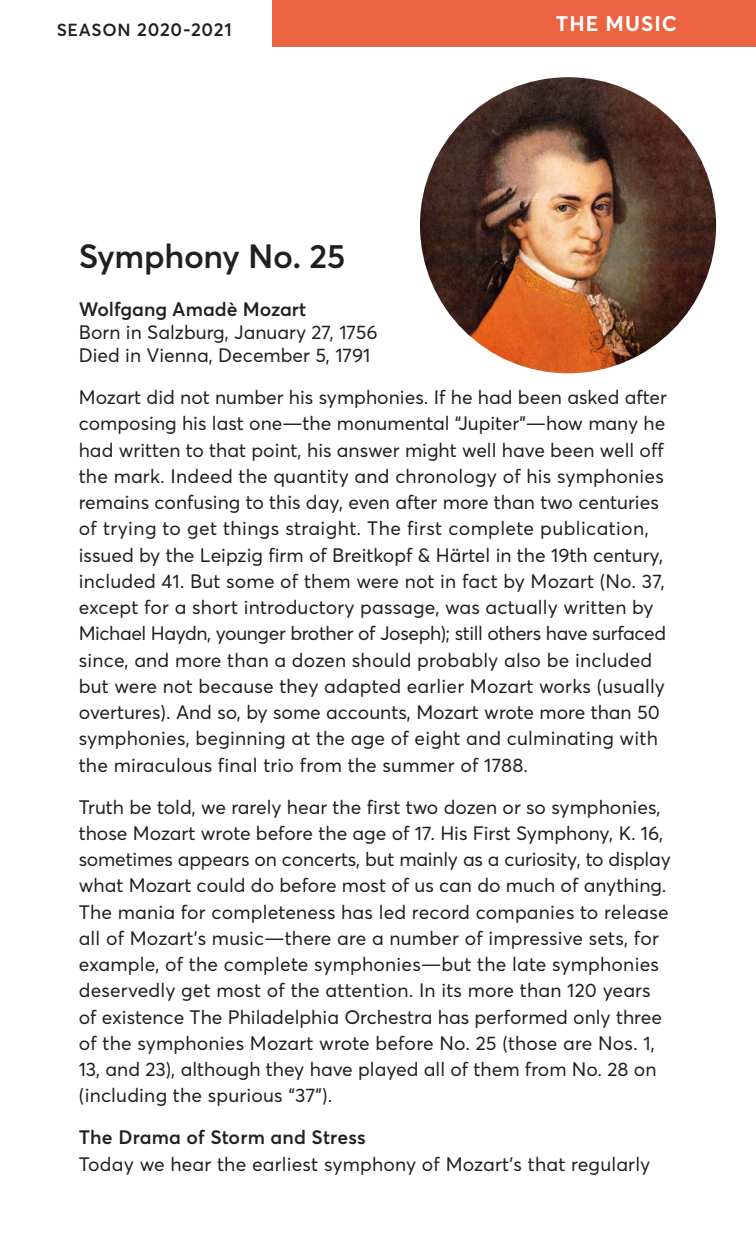
<style>
.page{position:relative;width:756px;height:1260px;background:#fff}
.page>*{position:absolute;margin:0;border:0;box-sizing:border-box;transform-origin:0 0}
.t1{font:600 33.25px "Averta Std";letter-spacing:-.01em;color:#231f20}
.t2{font:700 21px "Averta Std";letter-spacing:.05em;color:#fff}
.t3{font:19.25px/26.2px "Averta Std";color:#231f20}
.t4{font:600 18.55px "Averta Std";letter-spacing:.04em;color:#231f20}
.s1{font-size:17.32px}
.s2{font-weight:600}
</style>
<div class="page">
<div style="left:273px;top:0;width:483px;height:46px;background:#ec6342"></div>
<img style="left:420px;top:77px;width:296px;height:296px;border-radius:148px">
<p class="t4" style="left:57px;top:18px;width:177px"><span class="s1">SEASON</span> 2020-2021</p>
<p class="t2" style="left:556px;top:10px;width:123px">THE MUSIC</p>
<p class="t1" style="left:79px;top:235px;width:268px">Symphony No. 25</p>
<p class="t3" style="left:79px;top:297px;width:301px;line-height:23.1px"><span class="s2">Wolfgang Amadè Mozart<br></span>Born in Salzburg, January 27, 1756<br>Died in Vienna, December 5, 1791</p>
<p class="t3" style="left:79px;top:384px;width:590px">Mozart did not number his symphonies. If he had been asked after composing his last one—the monumental “Jupiter”—how many he had written to that point, his answer might well have been well off the mark. Indeed the quantity and chronology of his symphonies remains confusing to this day, even after more than two centuries of trying to get things straight. The first complete publication, issued by the Leipzig firm of Breitkopf &amp; Härtel in the 19th century, included 41. But some of them were not in fact by Mozart (No. 37, except for a short introductory passage, was actually written by Michael Haydn, younger brother of Joseph); still others have surfaced since, and more than a dozen should probably also be included but were not because they adapted earlier Mozart works (usually overtures). And so, by some accounts, Mozart wrote more than 50 symphonies, beginning at the age of eight and culminating with the miraculous final trio from the summer of 1788.</p>
<p class="t3" style="left:79px;top:794px;width:594px">Truth be told, we rarely hear the first two dozen or so symphonies, those Mozart wrote before the age of 17. His First Symphony, K. 16, sometimes appears on concerts, but mainly as a curiosity, to display what Mozart could do before most of us can do much of anything.<br>The mania for completeness has led record companies to release all of Mozart’s music—there are a number of impressive sets, for example, of the complete symphonies—but the late symphonies deservedly get most of the attention. In its more than 120 years of existence The Philadelphia Orchestra has performed only three of the symphonies Mozart wrote before No. 25 (those are Nos. 1, 13, and 23), although they have played all of them from No. 28 on (including the spurious “37”).</p>
<p class="t3" style="left:79px;top:1124px;width:573px"><span class="s2">The Drama of Storm and Stress<br></span>Today we hear the earliest symphony of Mozart’s that regularly</p>
</div>
